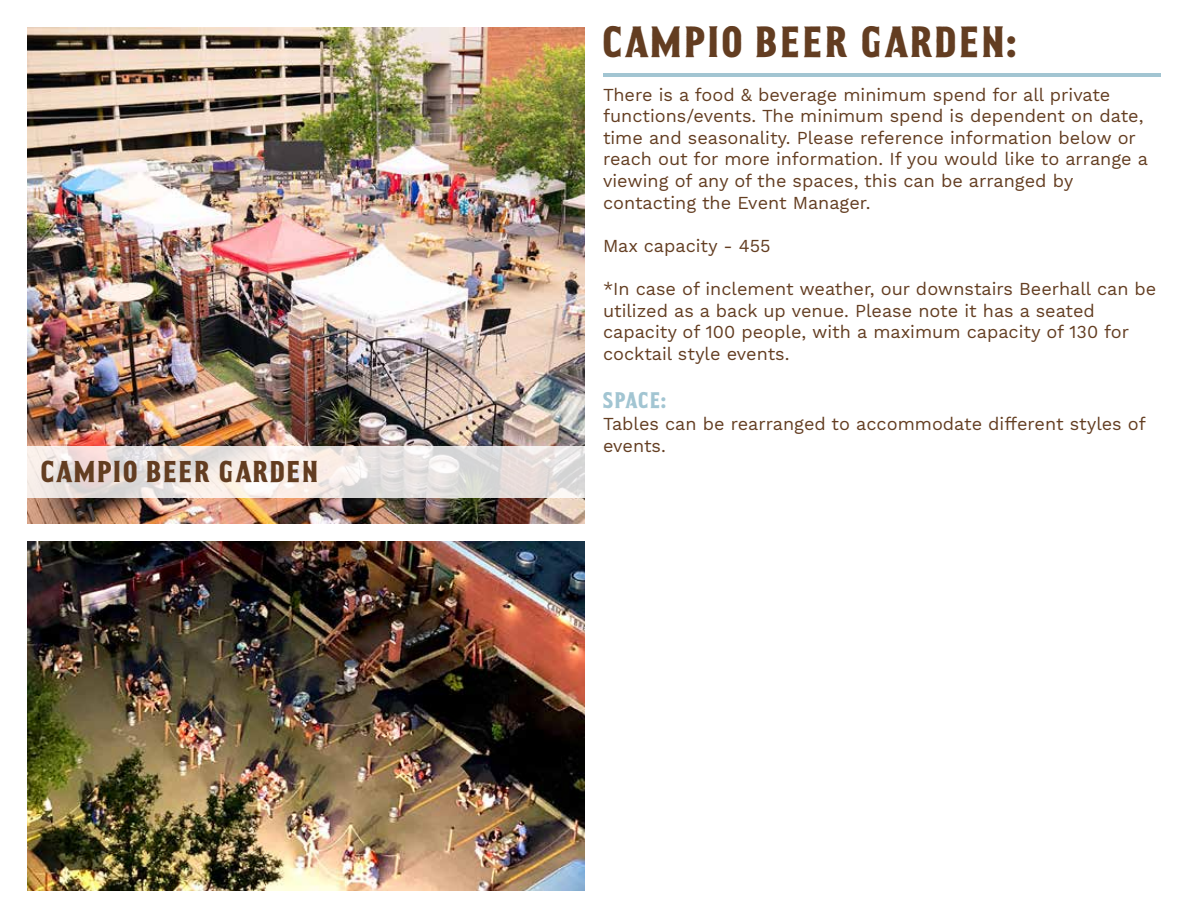
<style>
.page{position:relative;width:1188px;height:918px;background:#fff}
.page>*{position:absolute;margin:0;border:0;box-sizing:border-box;transform-origin:0 0}
.t1{font:43.5px "Smoking Typeface Base";letter-spacing:.025em;color:#633d21}
.t2{font:30px "Smoking Typeface Base";letter-spacing:.025em;color:#633d21}
.t3{font:22.5px "Smoking Typeface Base";letter-spacing:-.01em;color:#a2c5d2}
.t4{font:18px/21.6px "Work Sans";color:#633d21}
</style>
<div class="page">
<hr style="left:603px;top:74px;width:558px;height:3px;background:#a2c5d2">
<img style="left:27px;top:27px;width:558px;height:497px">
<img style="left:27px;top:541px;width:558px;height:350px">
<svg style="left:27px;top:446px;width:558px;height:52px;background:#eae4e1"></svg>
<h2 class="t2" style="left:41px;top:459px;width:280px">CAMPIO BEER GARDEN</h2>
<h1 class="t1" style="left:603px;top:23px;width:418px">CAMPIO BEER GARDEN:</h1>
<p class="t4" style="left:603px;top:85px;width:547px">There is a food &amp; beverage minimum spend for all private functions/events. The minimum spend is dependent on date, time and seasonality. Please reference information below or reach out for more information. If you would like to arrange a viewing of any of the spaces, this can be arranged by contacting the Event Manager.</p>
<p class="t4" style="left:603px;top:236px;width:169px">Max capacity - 455</p>
<p class="t4" style="left:603px;top:279px;width:555px">*In case of inclement weather, our downstairs Beerhall can be utilized as a back up venue. Please note it has a seated capacity of 100 people, with a maximum capacity of 130 for cocktail style events.</p>
<p class="t3" style="left:603px;top:391px;width:66px">SPACE:</p>
<p class="t4" style="left:603px;top:414px;width:544px">Tables can be rearranged to accommodate different styles of events.</p>
</div>
